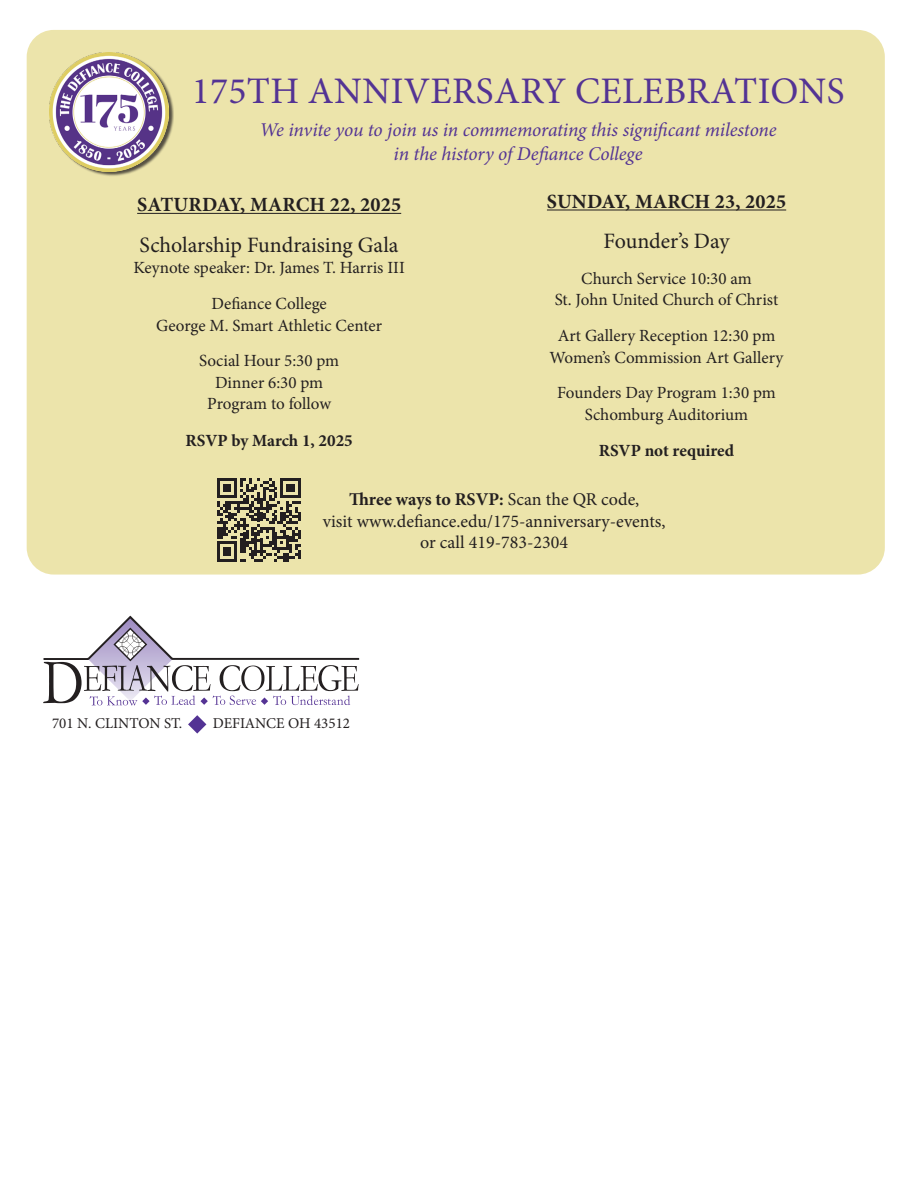
<style>
.page{position:relative;width:918px;height:1188px;background:#fff}
.page>*{position:absolute;margin:0;border:0;box-sizing:border-box;transform-origin:0 0}
.t1{font:37.5px "Minion Pro";letter-spacing:.01em;color:#533394}
.t2{font:21.9px "Minion Pro";letter-spacing:-.005em;color:#231f20}
.t3{font:700 20.1px "Minion Pro";letter-spacing:.01em;color:#231f20}
.t4{font:italic 19.5px "Minion Pro";letter-spacing:-.01em;color:#533394}
.t5{font:18px "Minion Pro";color:#231f20}
.t6{font:700 18px "Minion Pro";color:#231f20}
.t7{font:17.1px "Minion Pro";color:#231f20}
.t8{font:700 17.1px "Minion Pro";color:#231f20}
.t9{font:15px "Minion Pro";color:#231f20}
.s1{font-weight:400}
</style>
<div class="page">
<div style="left:27px;top:30px;width:858px;height:545px;background:#ece4ab;border-radius:27px"></div>
<svg style="left:43px;top:616px;width:316px;height:90px"></svg>
<svg style="left:188px;top:715px;width:18px;height:19px"></svg>
<hr style="left:137px;top:213px;width:264px;height:1px;background:#231f20">
<div style="left:51px;top:53px;width:123px;height:124px;background:#231f20;opacity:.75"></div>
<img style="left:50px;top:52px;width:118px;height:119px">
<hr style="left:547px;top:209px;width:239px;height:2px;background:#231f20">
<svg style="left:217px;top:478px;width:84px;height:84px"></svg>
<p class="t1" style="left:192px;top:66px;width:654px">175TH ANNIVERSARY CELEBRATIONS</p>
<p class="t4" style="left:260px;top:117px;width:519px">We invite you to join us in commemorating this significant milestone</p>
<p class="t4" style="left:394px;top:140px;width:250px">in the history of Defiance College</p>
<p class="t3" style="left:137px;top:191px;width:265px">SATURDAY, MARCH 22, 2025</p>
<p class="t2" style="left:140px;top:230px;width:260px">Scholarship Fundraising Gala</p>
<p class="t7" style="left:133px;top:256px;width:273px">Keynote speaker: Dr. James T. Harris III</p>
<p class="t7" style="left:212px;top:292px;width:117px">Defiance College</p>
<p class="t7" style="left:156px;top:314px;width:227px">George M. Smart Athletic Center</p>
<p class="t7" style="left:199px;top:349px;width:142px">Social Hour 5:30 pm</p>
<p class="t7" style="left:215px;top:371px;width:110px">Dinner 6:30 pm</p>
<p class="t7" style="left:207px;top:393px;width:125px">Program to follow</p>
<p class="t8" style="left:186px;top:429px;width:169px">RSVP by March 1, 2025</p>
<p class="t3" style="left:547px;top:187px;width:241px">SUNDAY, MARCH 23, 2025</p>
<p class="t2" style="left:604px;top:227px;width:128px">Founder’s Day</p>
<p class="t7" style="left:581px;top:267px;width:172px">Church Service 10:30 am</p>
<p class="t7" style="left:555px;top:289px;width:225px">St. John United Church of Christ</p>
<p class="t7" style="left:558px;top:324px;width:219px">Art Gallery Reception 12:30 pm</p>
<p class="t7" style="left:550px;top:346px;width:235px">Women’s Commission Art Gallery</p>
<p class="t7" style="left:557px;top:381px;width:220px">Founders Day Program 1:30 pm</p>
<p class="t7" style="left:585px;top:403px;width:165px">Schomburg Auditorium</p>
<p class="t8" style="left:599px;top:439px;width:137px">RSVP not required</p>
<p class="t6" style="left:349px;top:487px;width:292px">Three ways to RSVP: <span class="s1">Scan the QR code,</span></p>
<p class="t5" style="left:323px;top:509px;width:344px">visit www.defiance.edu/175-anniversary-events,</p>
<p class="t5" style="left:420px;top:530px;width:149px">or call 419-783-2304</p>
<p class="t9" style="left:52px;top:713px;width:132px">701 N. CLINTON ST.</p>
<p class="t9" style="left:213px;top:713px;width:139px">DEFIANCE OH 43512</p>
</div>
